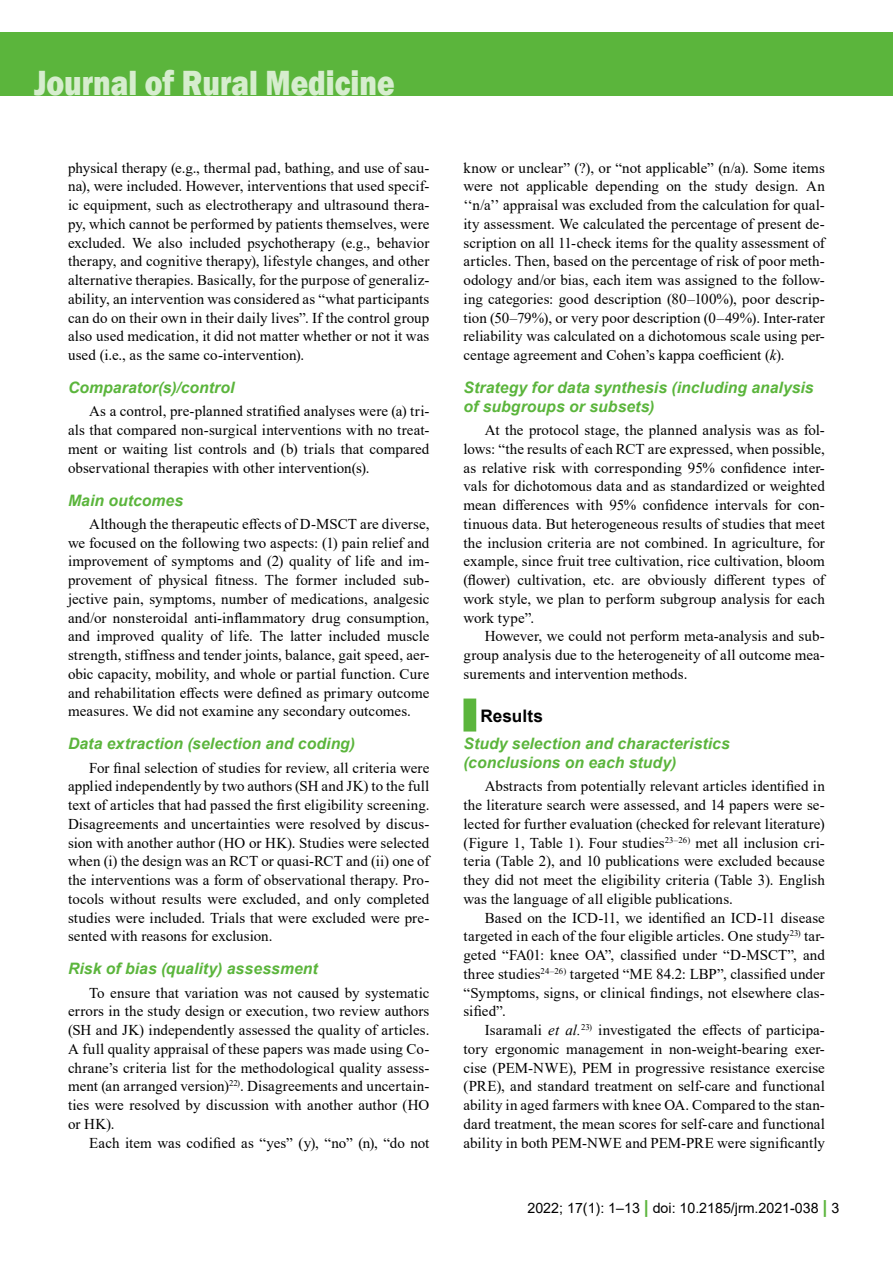
<style>
.page{position:relative;width:893px;height:1263px;background:#fff}
.page>*{position:absolute;margin:0;border:0;box-sizing:border-box;transform-origin:0 0}
.t1{font:800 36px "Franklin Gothic";color:#d6edce;scale:.83 1}
.t2{font:700 17.25px "Arial";color:#000}
.t3{font:italic 700 15.75px/18.8px "Arial";letter-spacing:.005em;color:#5bb53c}
.t4{font:15px/18.8px "Times New Roman";letter-spacing:.005em;color:#000;text-align:justify}
.t5{font:14.25px "Arial";color:#000}
.s1{font-style:italic}
.s2{font-weight:700;font-size:18px;color:#5bb53c}
</style>
<div class="page">
<div style="left:0;top:32px;width:893px;height:64px;background:#5bb53c"></div>
<div style="left:463px;top:698px;width:13px;height:33px;background:#5bb53c"></div>
<h1 class="t1" style="left:34px;top:59px;width:436px">Journal of Rural Medicine</h1>
<p class="t4" style="left:68px;top:158px;width:363px">physical therapy (e.g., thermal pad, bathing, and use of sau&shy;na), were included. However, interventions that used specif&shy;ic equipment, such as electrotherapy and ultrasound thera&shy;py, which cannot be performed by patients themselves, were excluded. We also included psychotherapy (e.g., behavior therapy, and cognitive therapy), lifestyle changes, and other alternative therapies. Basically, for the purpose of generaliz&shy;ability, an intervention was considered as “what participants can do on their own in their daily lives”. If the control group also used medication, it did not matter whether or not it was used (i.e., as the same co-intervention).</p>
<p class="t3" style="left:68px;top:379px;width:168px">Comparator(s)/control</p>
<p class="t4" style="left:68px;top:401px;width:363px;text-indent:21px">As a control, pre-planned stratified analyses were (a) tri&shy;als that compared non-surgical interventions with no treat&shy;ment or waiting list controls and (b) trials that compared observational therapies with other intervention(s).</p>
<p class="t3" style="left:68px;top:491px;width:117px">Main outcomes</p>
<p class="t4" style="left:68px;top:514px;width:363px;text-indent:21px">Although the therapeutic effects of D-MSCT are diverse, we focused on the following two aspects: (1) pain relief and improvement of symptoms and (2) quality of life and im&shy;provement of physical fitness. The former included sub&shy;jective pain, symptoms, number of medications, analgesic and/or nonsteroidal anti-inflammatory drug consumption, and improved quality of life. The latter included muscle strength, stiffness and tender joints, balance, gait speed, aer&shy;obic capacity, mobility, and whole or partial function. Cure and rehabilitation effects were defined as primary outcome measures. We did not examine any secondary outcomes.</p>
<p class="t3" style="left:68px;top:735px;width:288px">Data extraction (selection and coding)</p>
<p class="t4" style="left:68px;top:758px;width:363px;text-indent:21px">For final selection of studies for review, all criteria were applied independently by two authors (SH and JK) to the full text of articles that had passed the first eligibility screening.<br>Disagreements and uncertainties were resolved by discus&shy;sion with another author (HO or HK). Studies were selected when (i) the design was an RCT or quasi-RCT and (ii) one of the interventions was a form of observational therapy. Pro&shy;tocols without results were excluded, and only completed studies were included. Trials that were excluded were pre&shy;sented with reasons for exclusion.</p>
<p class="t3" style="left:68px;top:960px;width:251px">Risk of bias (quality) assessment</p>
<p class="t4" style="left:68px;top:983px;width:363px;text-indent:21px">To ensure that variation was not caused by systematic errors in the study design or execution, two review authors (SH and JK) independently assessed the quality of articles.<br>A full quality appraisal of these papers was made using Co&shy;chrane’s criteria list for the methodological quality assess&shy;ment (an arranged version)<sup>22)</sup>. Disagreements and uncertain&shy;ties were resolved by discussion with another author (HO or HK).</p>
<p class="t4" style="left:89px;top:1133px;width:342px">Each item was codified as “yes” (y), “no” (n), “do not</p>
<p class="t4" style="left:463px;top:158px;width:363px">know or unclear” (?), or “not applicable” (n/a). Some items were not applicable depending on the study design. An ‘‘n/a’’ appraisal was excluded from the calculation for qual&shy;ity assessment. We calculated the percentage of present de&shy;scription on all 11-check items for the quality assessment of articles. Then, based on the percentage of risk of poor meth&shy;odology and/or bias, each item was assigned to the follow&shy;ing categories: good description (80–100%), poor descrip&shy;tion (50–79%), or very poor description (0–49%). Inter-rater reliability was calculated on a dichotomous scale using per&shy;centage agreement and Cohen’s kappa coefficient (<span class="s1">k</span>).</p>
<p class="t3" style="left:463px;top:379px;width:352px">Strategy for data synthesis (including analysis of subgroups or subsets)</p>
<p class="t4" style="left:463px;top:420px;width:363px;text-indent:21px">At the protocol stage, the planned analysis was as fol&shy;lows: “the results of each RCT are expressed, when possible, as relative risk with corresponding 95% confidence inter&shy;vals for dichotomous data and as standardized or weighted mean differences with 95% confidence intervals for con&shy;tinuous data. But heterogeneous results of studies that meet the inclusion criteria are not combined. In agriculture, for example, since fruit tree cultivation, rice cultivation, bloom (flower) cultivation, etc. are obviously different types of work style, we plan to perform subgroup analysis for each work type”.</p>
<p class="t4" style="left:463px;top:626px;width:363px;text-indent:21px">However, we could not perform meta-analysis and sub&shy;group analysis due to the heterogeneity of all outcome mea&shy;surements and intervention methods.</p>
<p class="t2" style="left:480px;top:703px;width:64px">Results</p>
<p class="t3" style="left:463px;top:735px;width:268px">Study selection and characteristics (conclusions on each study)</p>
<p class="t4" style="left:463px;top:776px;width:363px;text-indent:21px">Abstracts from potentially relevant articles identified in the literature search were assessed, and 14 papers were se&shy;lected for further evaluation (checked for relevant literature) (Figure 1, Table 1). Four studies<sup>23–26)</sup> met all inclusion cri&shy;teria (Table 2), and 10 publications were excluded because they did not meet the eligibility criteria (Table 3). English was the language of all eligible publications.</p>
<p class="t4" style="left:463px;top:908px;width:363px;text-indent:21px">Based on the ICD-11, we identified an ICD-11 disease targeted in each of the four eligible articles. One study<sup>23)</sup> tar&shy;geted “FA01: knee OA”, classified under “D-MSCT”, and three studies<sup>24–26)</sup> targeted “ME 84.2: LBP”, classified under “Symptoms, signs, or clinical findings, not elsewhere clas&shy;sified”.</p>
<p class="t4" style="left:463px;top:1020px;width:363px;text-indent:21px">Isaramali <span class="s1">et al.</span><sup>23)</sup> investigated the effects of participa&shy;tory ergonomic management in non-weight-bearing exer&shy;cise (PEM-NWE), PEM in progressive resistance exercise (PRE), and standard treatment on self-care and functional ability in aged farmers with knee OA. Compared to the stan&shy;dard treatment, the mean scores for self-care and functional ability in both PEM-NWE and PEM-PRE were significantly</p>
<p class="t5" style="left:527px;top:1198px;width:313px">2022; 17(1): 1–13 <span class="s2">|</span> doi: 10.2185/jrm.2021-038 <span class="s2">|</span> 3</p>
</div>
